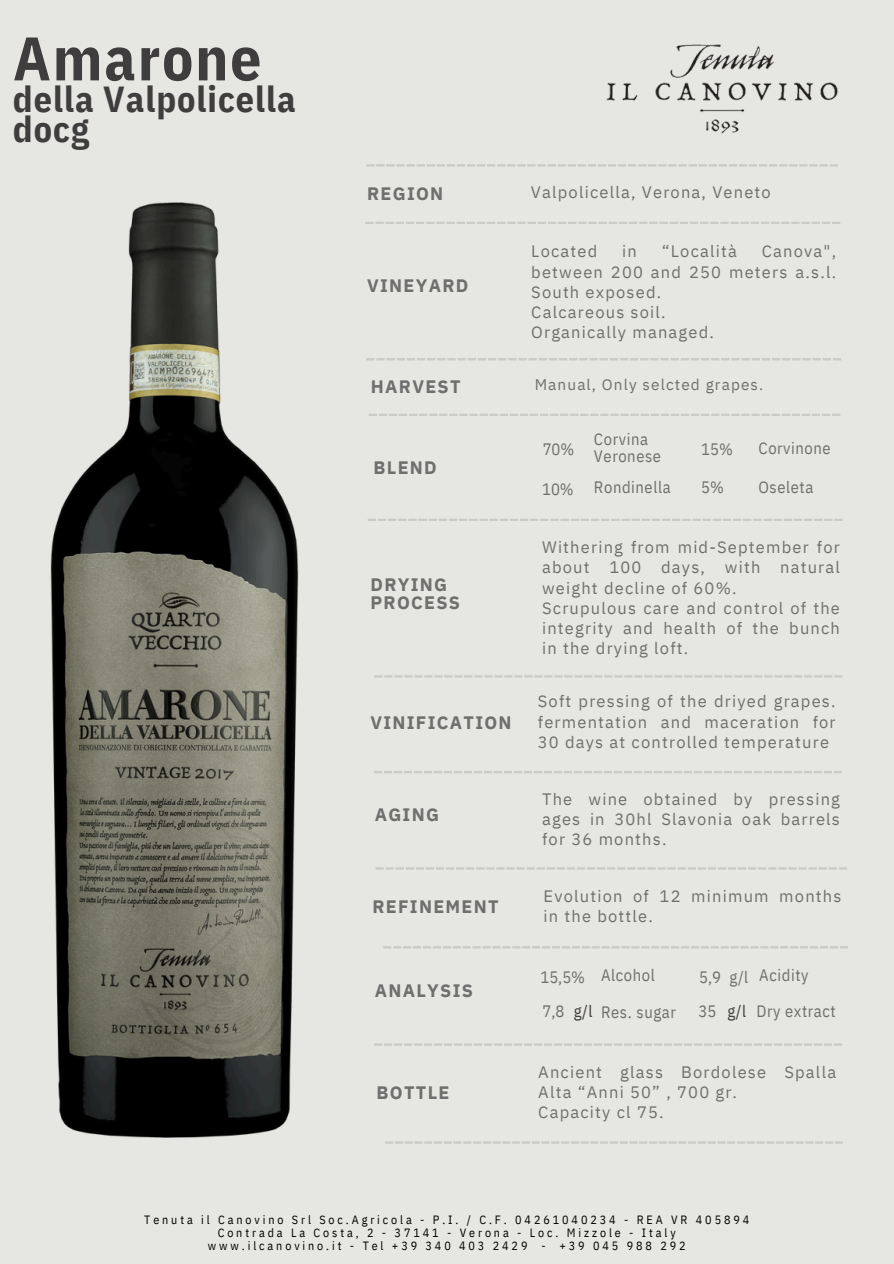
<style>
.page{position:relative;width:894px;height:1264px;background:#fff}
.page>*{position:absolute;margin:0;border:0;box-sizing:border-box;transform-origin:0 0}
.t1{font:700 61.35px "IBM Plex Sans Cond";letter-spacing:.03em;color:#403d3e}
.t2{font:700 36.15px/29.8px "IBM Plex Sans Cond";letter-spacing:.025em;color:#403d3e}
.t3{font:700 18px/18px "IBM Plex Sans";letter-spacing:.07em;color:#706f6f}
.t4{font:16.5px/20.2px "IBM Plex Sans";letter-spacing:.07em;color:#706f6f}
.t5{font:16.5px/16.8px "IBM Plex Sans Cond";letter-spacing:.035em;color:#706f6f}
.t6{font:16.5px "IBM Plex Sans Cond";color:#403d3e}
.t7{font:15.45px "IBM Plex Sans";letter-spacing:.07em;color:#706f6f}
.t8{font:12px "IBM Plex Sans Cond";letter-spacing:.24em;color:#000}
</style>
<div class="page">
<div style="left:0;top:0;width:893px;height:1263px;background:#e6e6e2"></div>
<img style="left:50px;top:202px;width:249px;height:936px">
<img style="left:542px;top:44px;width:296px;height:123px">
<svg style="left:366px;top:358px;width:475px;height:2px"></svg>
<svg style="left:369px;top:414px;width:471px;height:2px"></svg>
<svg style="left:365px;top:222px;width:475px;height:2px"></svg>
<svg style="left:366px;top:164px;width:471px;height:2px"></svg>
<svg style="left:368px;top:519px;width:474px;height:2px"></svg>
<svg style="left:374px;top:675px;width:468px;height:2px"></svg>
<svg style="left:374px;top:1043px;width:468px;height:2px"></svg>
<svg style="left:385px;top:1141px;width:457px;height:2px"></svg>
<svg style="left:383px;top:946px;width:464px;height:2px"></svg>
<svg style="left:374px;top:771px;width:467px;height:2px"></svg>
<svg style="left:375px;top:867px;width:471px;height:2px"></svg>
<h2 class="t1" style="left:13px;top:17px;width:250px">Amarone</h2>
<h1 class="t2" style="left:13px;top:83px;width:284px">della Valpolicella docg</h1>
<h4 class="t3" style="left:367px;top:184px;width:78px">REGION</h4>
<h4 class="t4" style="left:530px;top:181px;width:241px">Valpolicella, Verona, Veneto</h4>
<h4 class="t3" style="left:367px;top:276px;width:103px">VINEYARD</h4>
<h4 class="t4" style="left:531px;top:241px;width:68px">Located</h4>
<h4 class="t4" style="left:622px;top:241px;width:16px">in</h4>
<h4 class="t4" style="left:661px;top:241px;width:77px">“Località</h4>
<h4 class="t4" style="left:531px;top:241px;width:306px;text-indent:230px">Canova", between 200 and 250 meters a.s.l.<br>South exposed.<br>Calcareous soil.<br>Organically managed.</h4>
<p class="t3" style="left:371px;top:377px;width:91px">HARVEST</p>
<h3 class="t7" style="left:534px;top:374px;width:230px">Manual, Only selcted grapes.</h3>
<p class="t3" style="left:373px;top:458px;width:65px">BLEND</p>
<h4 class="t3" style="left:370px;top:575px;width:91px">DRYING<br>PROCESS</h4>
<h4 class="t3" style="left:370px;top:713px;width:143px">VINIFICATION</h4>
<h4 class="t3" style="left:374px;top:805px;width:66px">AGING</h4>
<h4 class="t3" style="left:372px;top:897px;width:128px">REFINEMENT</h4>
<p class="t3" style="left:374px;top:981px;width:100px">ANALYSIS</p>
<h3 class="t3" style="left:376px;top:1083px;width:74px">BOTTLE</h3>
<h3 class="t5" style="left:542px;top:440px;width:33px">70%</h3>
<h4 class="t5" style="left:593px;top:431px;width:69px">Corvina<br>Veronese</h4>
<p class="t5" style="left:701px;top:440px;width:33px">15%</p>
<h3 class="t5" style="left:758px;top:439px;width:74px">Corvinone</h3>
<h4 class="t5" style="left:542px;top:480px;width:33px">10%</h4>
<p class="t5" style="left:593px;top:479px;width:78px">Rondinella</p>
<h3 class="t5" style="left:701px;top:479px;width:24px">5%</h3>
<h5 class="t5" style="left:758px;top:479px;width:56px">Oseleta</h5>
<h4 class="t4" style="left:542px;top:537px;width:299px">Withering from mid-September for about 100 days, with natural weight decline of 60%.<br>Scrupulous care and control of the integrity and health of the bunch in the drying loft.</h4>
<h4 class="t4" style="left:537px;top:691px;width:299px;text-align:justify">Soft pressing of the driyed grapes. fermentation and maceration for 30 days at controlled temperature</h4>
<h4 class="t4" style="left:542px;top:788px;width:299px;text-align:justify">The wine obtained by pressing ages in 30hl Slavonia oak barrels for 36 months.</h4>
<h4 class="t4" style="left:543px;top:885px;width:299px">Evolution of 12 minimum months in the bottle.</h4>
<h3 class="t5" style="left:540px;top:968px;width:46px">15,5%</h3>
<h4 class="t5" style="left:601px;top:966px;width:55px">Alcohol</h4>
<p class="t5" style="left:699px;top:968px;width:23px">5,9</p>
<h4 class="t5" style="left:729px;top:968px;width:20px">g/l</h4>
<h3 class="t5" style="left:759px;top:966px;width:51px">Acidity</h3>
<p class="t5" style="left:542px;top:1002px;width:23px">7,8</p>
<h3 class="t6" style="left:573px;top:999px;width:20px">g/l</h3>
<h4 class="t5" style="left:601px;top:1003px;width:76px">Res. sugar</h4>
<p class="t5" style="left:698px;top:1002px;width:19px">35</p>
<h3 class="t6" style="left:727px;top:999px;width:20px">g/l</h3>
<h4 class="t5" style="left:756px;top:1001px;width:81px">Dry extract</h4>
<p class="t4" style="left:538px;top:1061px;width:299px">Ancient glass Bordolese Spalla<br>Alta “Anni 50” , 700 gr.<br>Capacity cl 75.</p>
<h4 class="t8" style="left:144px;top:1211px;width:606px">Tenuta il Canovino Srl Soc.Agricola - P.I. / C.F. 04261040234 - REA VR 405894</h4>
<h4 class="t8" style="left:218px;top:1224px;width:459px">Contrada La Costa, 2 - 37141 - Verona - Loc. Mizzole - Italy</h4>
<h4 class="t8" style="left:208px;top:1237px;width:479px">www.ilcanovino.it - Tel +39 340 403 2429 - +39 045 988 292</h4>
</div>
